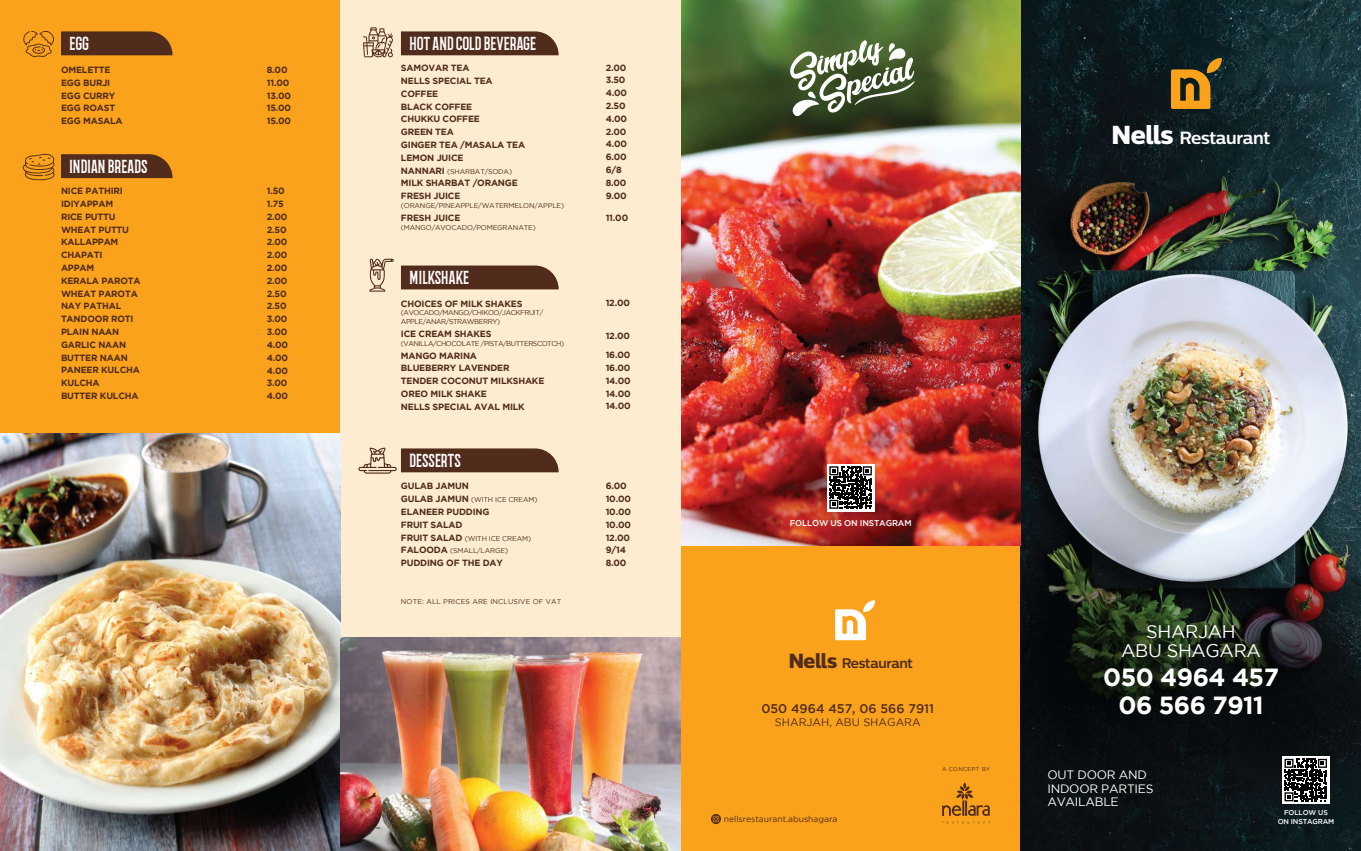
<style>
.page{position:relative;width:1361px;height:851px;background:#fff}
.page>*{position:absolute;margin:0;border:0;box-sizing:border-box;transform-origin:0 0}
.t1{font:700 24.7px/28.7px "Gotham";letter-spacing:-.02em;color:#fff;text-align:center}
.t2{font:18.3px/19.3px "Gotham";letter-spacing:-.02em;color:#fff;text-align:center}
.t3{font:700 17.6px "Centrale Sans";letter-spacing:-.02em;color:#fff}
.t4{font:16.2px "Barbaro";color:#fff}
.t5{font:700 13.8px "Centrale Sans";letter-spacing:-.02em;color:#512c1d}
.t6{font:500 12.5px "Gotham";color:#512c1d}
.t7{font:12.1px/13.5px "Gotham";letter-spacing:-.02em;color:#fff}
.t8{font:10.9px "Gotham";color:#512c1d}
.t9{font:700 9px/12.8px "Gotham";letter-spacing:-.02em;color:#512c1d}
.t10{font:8.5px "Gotham";color:#512c1d}
.t11{font:500 8.3px "Gotham";letter-spacing:-.02em;color:#fff}
.t12{font:7px/12.8px "Gotham";letter-spacing:-.02em;color:#512c1d}
.t13{font:7px/8.8px "Gotham";letter-spacing:-.06em;color:#512c1d}
.t14{font:7px "Gotham";letter-spacing:.02em;color:#512c1d}
.t15{font:500 7px/8.4px "Gotham";letter-spacing:-.02em;color:#fff;text-align:center}
.t16{font:5.6px "Gotham";letter-spacing:.06em;color:#512c1d}
.s1{font-weight:700;font-size:9px}
.s2{font-family:"Centrale Sans X Bold";font-weight:400;font-size:26px}
.s3{font-family:"Centrale Sans X Bold";font-weight:400;font-size:20.3px}
</style>
<div class="page">
<div style="left:0;top:0;width:1361px;height:850px;background:#faa21b"></div>
<svg style="left:61px;top:31px;width:111px;height:24px;background:#5a321c"></svg>
<img style="left:1020px;top:0;width:341px;height:850px">
<svg style="left:61px;top:154px;width:111px;height:24px;background:#59311c"></svg>
<img style="left:680px;top:0;width:340px;height:546px">
<div style="left:340px;top:0;width:340px;height:850px;background:#feecd1"></div>
<img style="left:0;top:434px;width:340px;height:416px">
<img style="left:340px;top:637px;width:340px;height:213px">
<svg style="left:23px;top:31px;width:31px;height:26px"></svg>
<svg style="left:22px;top:154px;width:33px;height:26px"></svg>
<svg style="left:401px;top:31px;width:158px;height:24px;background:#593526"></svg>
<svg style="left:401px;top:265px;width:158px;height:24px;background:#5a3627"></svg>
<svg style="left:363px;top:27px;width:30px;height:31px"></svg>
<svg style="left:369px;top:258px;width:25px;height:33px"></svg>
<svg style="left:358px;top:447px;width:201px;height:26px"></svg>
<svg style="left:835px;top:600px;width:40px;height:40px"></svg>
<svg style="left:942px;top:782px;width:48px;height:41px"></svg>
<svg style="left:711px;top:814px;width:10px;height:9px"></svg>
<svg style="left:788px;top:40px;width:127px;height:78px;background:#728163"></svg>
<svg style="left:1171px;top:58px;width:51px;height:51px"></svg>
<div style="left:827px;top:463px;width:47px;height:48px;background:#fff"></div>
<svg style="left:829px;top:466px;width:43px;height:42px"></svg>
<svg style="left:1282px;top:756px;width:47px;height:47px"></svg>
<svg style="left:1284px;top:758px;width:43px;height:43px;background:#4d4d4d"></svg>
<h3 class="t4" style="left:70px;top:33px;width:21px">EGG</h3>
<p class="t9" style="left:61px;top:63px;width:63px">OMELETTE<br>EGG BURJI<br>EGG CURRY<br>EGG ROAST<br>EGG MASALA</p>
<p class="t9" style="left:267px;top:63px;width:26px">8.00<br>11.00<br>13.00<br>15.00<br>15.00</p>
<h3 class="t4" style="left:70px;top:156px;width:80px">INDIAN BREADS</h3>
<p class="t9" style="left:61px;top:184px;width:81px">NICE PATHIRI<br>IDIYAPPAM<br>RICE PUTTU<br>WHEAT PUTTU<br>KALLAPPAM<br>CHAPATI<br>APPAM<br>KERALA PAROTA<br>WHEAT PAROTA<br>NAY PATHAL<br>TANDOOR ROTI<br>PLAIN NAAN<br>GARLIC NAAN<br>BUTTER NAAN<br>PANEER KULCHA<br>KULCHA<br>BUTTER KULCHA</p>
<p class="t9" style="left:267px;top:184px;width:23px">1.50<br>1.75<br>2.00<br>2.50<br>2.00<br>2.00<br>2.00<br>2.00<br>2.50<br>2.50<br>3.00<br>3.00<br>4.00<br>4.00<br>4.00<br>3.00<br>4.00</p>
<h3 class="t4" style="left:410px;top:33px;width:128px">HOT AND COLD BEVERAGE</h3>
<p class="t9" style="left:401px;top:61px;width:126px">SAMOVAR TEA<br>NELLS SPECIAL TEA<br>COFFEE<br>BLACK COFFEE<br>CHUKKU COFFEE<br>GREEN TEA<br>GINGER TEA /MASALA TEA<br>LEMON JUICE</p>
<p class="t12" style="left:401px;top:165px;width:113px"><span class="s1">NANNARI</span> (SHARBAT/SODA)</p>
<p class="t9" style="left:401px;top:176px;width:118px">MILK SHARBAT /ORANGE<br>FRESH JUICE</p>
<p class="t12" style="left:401px;top:199px;width:165px">(ORANGE/PINEAPPLE/WATERMELON/APPLE)</p>
<p class="t9" style="left:401px;top:211px;width:61px">FRESH JUICE</p>
<p class="t12" style="left:401px;top:221px;width:136px">(MANGO/AVOCADO/POMEGRANATE)</p>
<h3 class="t4" style="left:410px;top:267px;width:61px">MILKSHAKE</h3>
<p class="t9" style="left:401px;top:297px;width:123px">CHOICES OF MILK SHAKES</p>
<p class="t13" style="left:401px;top:308px;width:144px">(AVOCADO/MANGO/CHIKOO/JACKFRUIT/<br>APPLE/ANAR/STRAWBERRY)</p>
<p class="t9" style="left:401px;top:327px;width:92px">ICE CREAM SHAKES</p>
<p class="t13" style="left:401px;top:339px;width:165px">(VANILLA/CHOCOLATE /PISTA/BUTTERSCOTCH)</p>
<p class="t9" style="left:401px;top:349px;width:145px">MANGO MARINA<br>BLUEBERRY LAVENDER<br>TENDER COCONUT MILKSHAKE<br>OREO MILK SHAKE<br>NELLS SPECIAL AVAL MILK</p>
<h3 class="t4" style="left:410px;top:449px;width:53px">DESSERTS</h3>
<p class="t9" style="left:401px;top:479px;width:69px">GULAB JAMUN</p>
<p class="t12" style="left:401px;top:493px;width:138px"><span class="s1">GULAB JAMUN</span> (WITH ICE CREAM)</p>
<p class="t9" style="left:401px;top:505px;width:90px">ELANEER PUDDING<br>FRUIT SALAD</p>
<p class="t12" style="left:401px;top:531px;width:132px"><span class="s1">FRUIT SALAD</span> (WITH ICE CREAM)<br><span class="s1">FALOODA</span> (SMALL/LARGE)</p>
<p class="t9" style="left:401px;top:556px;width:103px">PUDDING OF THE DAY</p>
<p class="t14" style="left:401px;top:597px;width:162px">NOTE: ALL PRICES ARE INCLUSIVE OF VAT</p>
<p class="t9" style="left:606px;top:61px;width:23px">2.00<br>3.50<br>4.00<br>2.50<br>4.00<br>2.00<br>4.00<br>6.00<br>6/8<br>8.00<br>9.00</p>
<p class="t9" style="left:606px;top:211px;width:24px">11.00</p>
<p class="t9" style="left:606px;top:296px;width:26px">12.00</p>
<p class="t9" style="left:606px;top:325px;width:26px;line-height:19.6px">12.00<br>16.00</p>
<p class="t9" style="left:606px;top:361px;width:26px;text-align:justify">16.00<br>14.00<br>14.00<br>14.00</p>
<p class="t9" style="left:606px;top:479px;width:27px">6.00<br>10.00<br>10.00<br>10.00<br>12.00<br>9/14<br>8.00</p>
<h3 class="t3" style="left:1111px;top:127px;width:160px"><span class="s2">Nells</span> Restaurant</h3>
<p class="t11" style="left:790px;top:518px;width:123px">FOLLOW US ON INSTAGRAM</p>
<h3 class="t5" style="left:788px;top:654px;width:126px"><span class="s3">Nells</span> Restaurant</h3>
<h3 class="t6" style="left:761px;top:701px;width:174px">050 4964 457, 06 566 7911</h3>
<p class="t8" style="left:775px;top:716px;width:147px">SHARJAH, ABU SHAGARA</p>
<p class="t16" style="left:942px;top:765px;width:50px">A CONCEPT BY</p>
<p class="t10" style="left:724px;top:813px;width:115px">nellsrestaurant.abushagara</p>
<h2 class="t2" style="left:1121px;top:621px;width:141px">SHARJAH<br>ABU SHAGARA</h2>
<h1 class="t1" style="left:1103px;top:662px;width:177px">050 4964 457<br>06 566 7911</h1>
<h3 class="t7" style="left:1047px;top:768px;width:108px">OUT DOOR AND<br>INDOOR PARTIES<br>AVAILABLE</h3>
<p class="t15" style="left:1277px;top:808px;width:58px">FOLLOW US<br>ON INSTAGRAM</p>
</div>
